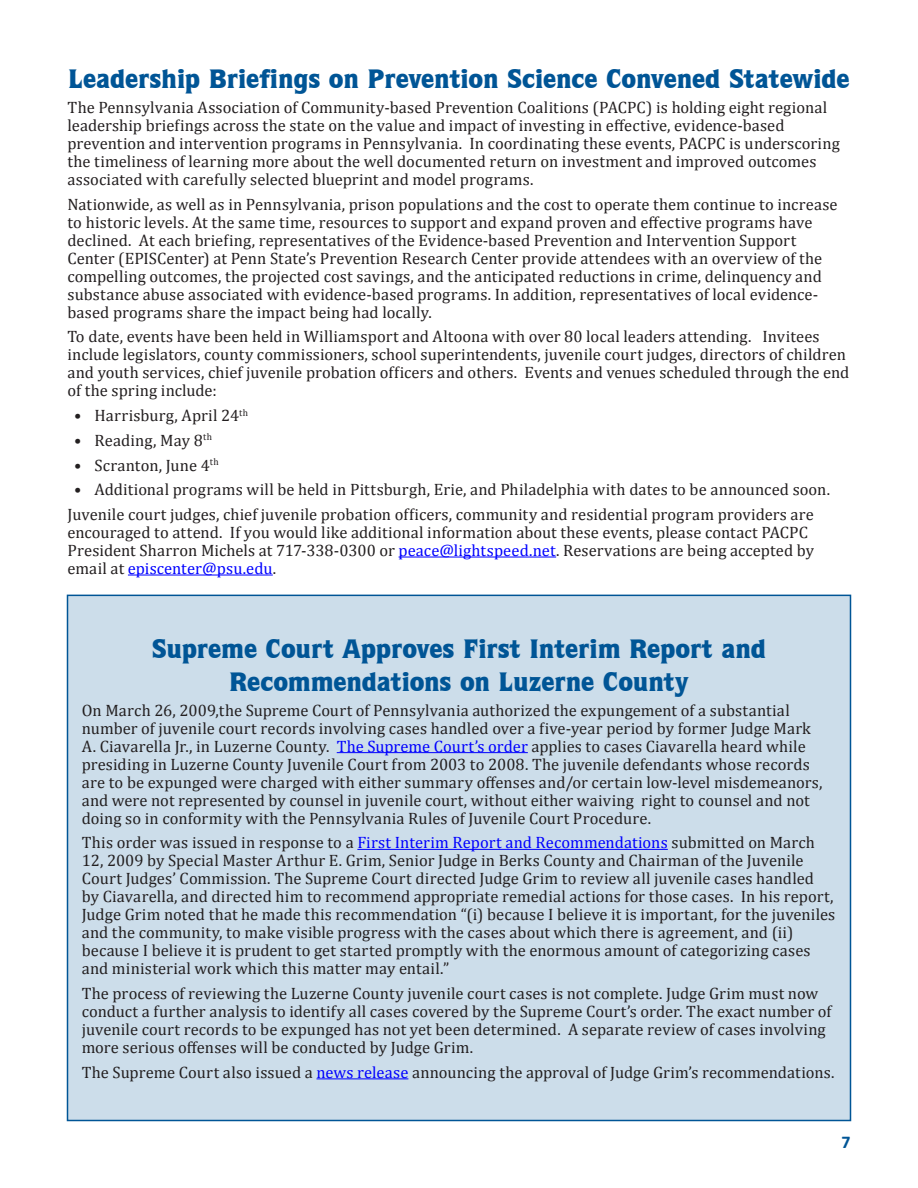
<style>
.page{position:relative;width:918px;height:1188px;background:#fff}
.page>*{position:absolute;margin:0;border:0;box-sizing:border-box;transform-origin:0 0}
.t1{font:900 27px/32.4px "Quorum IT Cby BT";letter-spacing:-.005em;color:#005596;text-align:center}
.t2{font:700 18px "Calibri";color:#005596}
.t3{font:16.5px/18px "Cambria";letter-spacing:.005em;color:#231f20}
.s1{color:#00f}
</style>
<div class="page">
<hr style="left:399px;top:557px;width:157px;height:1px;background:#00f">
<hr style="left:128px;top:575px;width:145px;height:1px;background:#00f">
<div style="left:68px;top:595px;width:782px;height:525px;background:#ccddea"></div>
<hr style="left:337px;top:752px;width:191px;height:1px;background:#00f">
<hr style="left:357px;top:849px;width:311px;height:1px;background:#00f">
<hr style="left:317px;top:1078px;width:91px;height:1px;background:#00f">
<h1 class="t1" style="left:68px;top:62px;width:783px">Leadership Briefings on Prevention Science Convened Statewide</h1>
<p class="t3" style="left:68px;top:98px;width:774px">The Pennsylvania Association of Community-based Prevention Coalitions (PACPC) is holding eight regional leadership briefings across the state on the value and impact of investing in effective, evidence-based prevention and intervention programs in Pennsylvania. In coordinating these events, PACPC is underscoring the timeliness of learning more about the well documented return on investment and improved outcomes associated with carefully selected blueprint and model programs.</p>
<p class="t3" style="left:68px;top:195px;width:772px">Nationwide, as well as in Pennsylvania, prison populations and the cost to operate them continue to increase to historic levels. At the same time, resources to support and expand proven and effective programs have declined. At each briefing, representatives of the Evidence-based Prevention and Intervention Support Center (EPISCenter) at Penn State’s Prevention Research Center provide attendees with an overview of the compelling outcomes, the projected cost savings, and the anticipated reductions in crime, delinquency and substance abuse associated with evidence-based programs. In addition, representatives of local evidence&shy;based programs share the impact being had locally.</p>
<p class="t3" style="left:68px;top:328px;width:783px">To date, events have been held in Williamsport and Altoona with over 80 local leaders attending. Invitees include legislators, county commissioners, school superintendents, juvenile court judges, directors of children and youth services, chief juvenile probation officers and others. Events and venues scheduled through the end of the spring include:</p>
<p class="t3" style="left:74px;top:406px;width:175px">• Harrisburg, April 24<sup>th</sup></p>
<p class="t3" style="left:74px;top:431px;width:139px">• Reading, May 8<sup>th</sup></p>
<p class="t3" style="left:74px;top:456px;width:146px">• Scranton, June 4<sup>th</sup></p>
<p class="t3" style="left:68px;top:477px;width:764px;line-height:24.8px;text-indent:7px">• Additional programs will be held in Pittsburgh, Erie, and Philadelphia with dates to be announced soon.<br>Juvenile court judges, chief juvenile probation officers, community and residential program providers are</p>
<p class="t3" style="left:67px;top:523px;width:748px">encouraged to attend. If you would like additional information about these events, please contact PACPC<br>President Sharron Michels at 717-338-0300 or <span class="s1">peace@lightspeed.net</span>. Reservations are being accepted by email at <span class="s1">episcenter@psu.edu</span>.</p>
<h1 class="t1" style="left:152px;top:632px;width:616px">Supreme Court Approves First Interim Report and<br>Recommendations on Luzerne County</h1>
<p class="t3" style="left:82px;top:701px;width:742px">On March 26, 2009,the Supreme Court of Pennsylvania authorized the expungement of a substantial number of juvenile court records involving cases handled over a five-year period by former Judge Mark A. Ciavarella Jr., in Luzerne County. <span class="s1">The Supreme Court’s order</span> applies to cases Ciavarella heard while presiding in Luzerne County Juvenile Court from 2003 to 2008. The juvenile defendants whose records are to be expunged were charged with either summary offenses and/or certain low-level misdemeanors, and were not represented by counsel in juvenile court, without either waiving right to counsel and not doing so in conformity with the Pennsylvania Rules of Juvenile Court Procedure.</p>
<p class="t3" style="left:82px;top:834px;width:755px">This order was issued in response to a <span class="s1">First Interim Report and Recommendations</span> submitted on March 12, 2009 by Special Master Arthur E. Grim, Senior Judge in Berks County and Chairman of the Juvenile Court Judges’ Commission. The Supreme Court directed Judge Grim to review all juvenile cases handled by Ciavarella, and directed him to recommend appropriate remedial actions for those cases. In his report, Judge Grim noted that he made this recommendation “(i) because I believe it is important, for the juveniles and the community, to make visible progress with the cases about which there is agreement, and (ii) because I believe it is prudent to get started promptly with the enormous amount of categorizing cases and ministerial work which this matter may entail.”</p>
<p class="t3" style="left:82px;top:984px;width:751px">The process of reviewing the Luzerne County juvenile court cases is not complete. Judge Grim must now conduct a further analysis to identify all cases covered by the Supreme Court’s order. The exact number of juvenile court records to be expunged has not yet been determined. A separate review of cases involving more serious offenses will be conducted by Judge Grim.</p>
<p class="t3" style="left:82px;top:1063px;width:754px">The Supreme Court also issued a <span class="s1">news release</span> announcing the approval of Judge Grim’s recommendations.</p>
<p class="t2" style="left:841px;top:1131px;width:11px">7</p>
</div>
